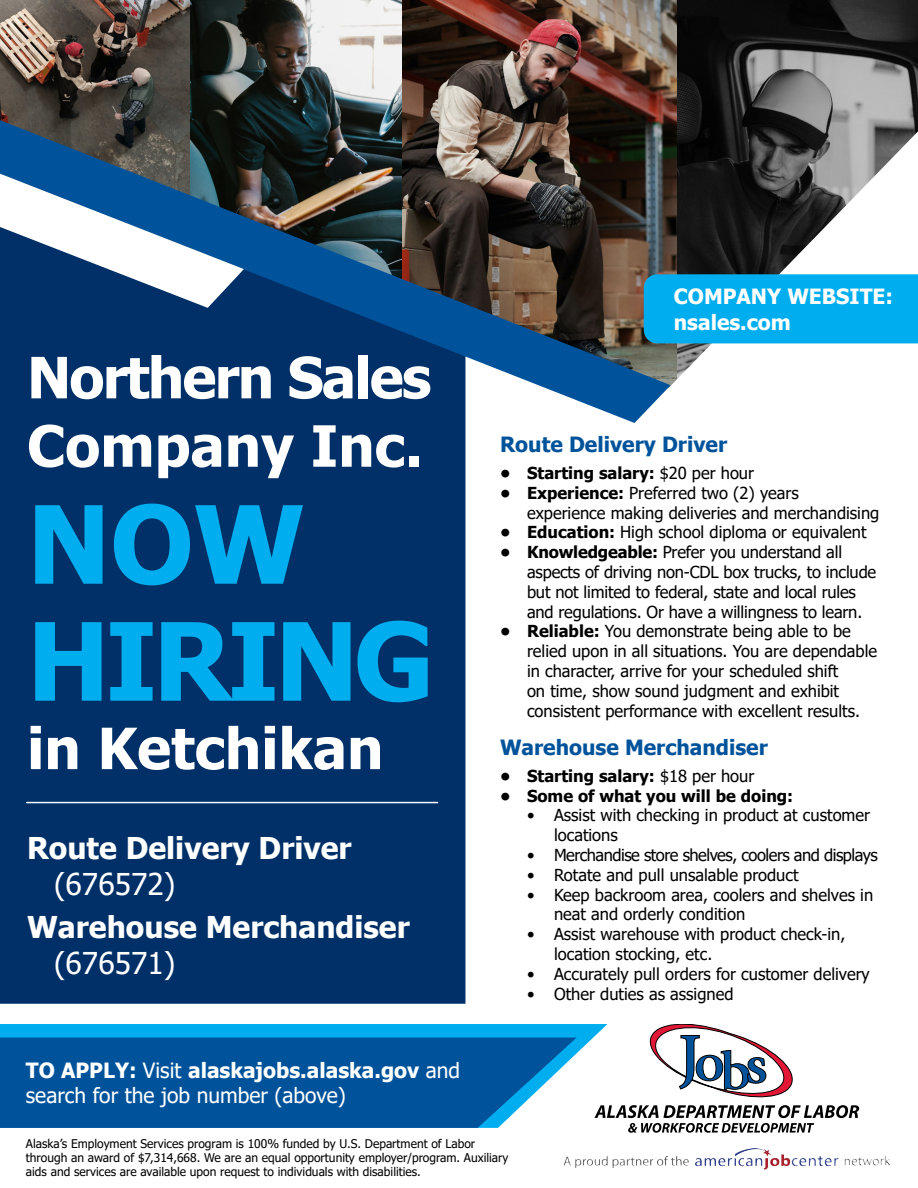
<style>
.page{position:relative;width:918px;height:1188px;background:#fff}
.page>*{position:absolute;margin:0;border:0;box-sizing:border-box;transform-origin:0 0}
.t1{font:700 108px/117px "Tahoma";letter-spacing:-.04em;color:#00aeef}
.t2{font:700 57px/68.4px "Tahoma";letter-spacing:-.03em;color:#fff}
.t3{font:700 57px "Tahoma";color:#fff}
.t4{font:700 30px "Tahoma";color:#fff}
.t5{font:30px "Tahoma";color:#fff}
.t6{font:21px/25.2px "Tahoma";color:#fff}
.t7{font:700 21px "Tahoma";color:#00539b}
.t8{font:700 21px/25.2px "Tahoma";color:#fff}
.t9{font:16.5px/19.8px "Tahoma";color:#000}
.t10{font:700 16.5px "Tahoma";color:#000}
.t11{font:16.5px "Tahoma";letter-spacing:-.03em;color:#000}
.t12{font:12px/14.4px "Tahoma";color:#000}
.s1{font-weight:400}
.s2{font-weight:700}
</style>
<div class="page">
<img style="left:0;top:0;width:191px;height:120px">
<img style="left:191px;top:0;width:211px;height:120px">
<img style="left:402px;top:0;width:275px;height:131px">
<img style="left:677px;top:0;width:241px;height:131px">
<svg style="left:671px;top:131px;width:247px;height:255px"></svg>
<div style="left:0;top:423px;width:465px;height:581px;background:#003067"></div>
<img style="left:0;top:120px;width:671px;height:303px">
<svg style="left:0;top:174px;width:244px;height:134px"></svg>
<svg style="left:608px;top:1024px;width:251px;height:109px"></svg>
<svg style="left:0;top:1024px;width:608px;height:94px;fill:#00aeef"></svg>
<svg style="left:0;top:1038px;width:577px;height:90px;background:#0d5fa3"></svg>
<img style="left:734px;top:1148px;width:49px;height:18px">
<hr style="left:27px;top:802px;width:411px;height:1px;background:#fff">
<div style="left:644px;top:274px;width:274px;height:69px;background:#00aeef"></div>
<h2 class="t2" style="left:27px;top:346px;width:406px">Northern Sales<br>Company Inc.</h2>
<h1 class="t1" style="left:27px;top:490px;width:409px">NOW<br>HIRING</h1>
<h2 class="t3" style="left:27px;top:708px;width:358px">in Ketchikan</h2>
<h3 class="t4" style="left:27px;top:827px;width:326px">Route Delivery Driver</h3>
<h3 class="t5" style="left:54px;top:864px;width:123px">(676572)</h3>
<h3 class="t4" style="left:27px;top:906px;width:384px">Warehouse Merchandiser</h3>
<h3 class="t5" style="left:54px;top:943px;width:123px">(676571)</h3>
<p class="t8" style="left:674px;top:285px;width:221px">COMPANY WEBSITE: nsales.com</p>
<p class="t7" style="left:500px;top:430px;width:229px">Route Delivery Driver</p>
<p class="t10" style="left:500px;top:461px;width:256px">• Starting salary: <span class="s1">$20 per hour</span></p>
<p class="t9" style="left:527px;top:484px;width:354px;text-indent:-27px"><span class="s2">• Experience:</span> Preferred two (2) years experience making deliveries and merchandising</p>
<p class="t9" style="left:500px;top:523px;width:368px"><span class="s2">• Education:</span> High school diploma or equivalent</p>
<p class="t9" style="left:527px;top:543px;width:351px;text-indent:-27px"><span class="s2">• Knowledgeable:</span> Prefer you understand all aspects of driving non-CDL box trucks, to include but not limited to federal, state and local rules and regulations. Or have a willingness to learn.</p>
<p class="t9" style="left:527px;top:622px;width:352px;text-indent:-27px"><span class="s2">• Reliable:</span> You demonstrate being able to be relied upon in all situations. You are dependable in character, arrive for your scheduled shift<br>on time, show sound judgment and exhibit consistent performance with excellent results.</p>
<p class="t7" style="left:500px;top:733px;width:269px">Warehouse Merchandiser</p>
<p class="t10" style="left:500px;top:764px;width:256px">• Starting salary: <span class="s1">$18 per hour</span></p>
<p class="t10" style="left:500px;top:784px;width:295px">• Some of what you will be doing:</p>
<p class="t9" style="left:554px;top:806px;width:318px;text-indent:-27px">• Assist with checking in product at customer locations</p>
<p class="t11" style="left:527px;top:844px;width:352px">• Merchandise store shelves, coolers and displays</p>
<p class="t9" style="left:527px;top:866px;width:273px">• Rotate and pull unsalable product</p>
<p class="t9" style="left:554px;top:886px;width:321px;text-indent:-27px">• Keep backroom area, coolers and shelves in neat and orderly condition</p>
<p class="t9" style="left:554px;top:925px;width:293px;text-indent:-27px">• Assist warehouse with product check-in, location stocking, etc.</p>
<p class="t9" style="left:527px;top:965px;width:344px">• Accurately pull orders for customer delivery</p>
<p class="t9" style="left:527px;top:985px;width:208px">• Other duties as assigned</p>
<p class="t6" style="left:26px;top:1059px;width:436px"><span class="s2">TO APPLY:</span> Visit <span class="s2">alaskajobs.alaska.gov</span> and search for the job number (above)</p>
<p class="t12" style="left:26px;top:1137px;width:484px">Alaska’s Employment Services program is 100% funded by U.S. Department of Labor through an award of $7,314,668. We are an equal opportunity employer/program. Auxiliary aids and services are available upon request to individuals with disabilities.</p>
</div>
